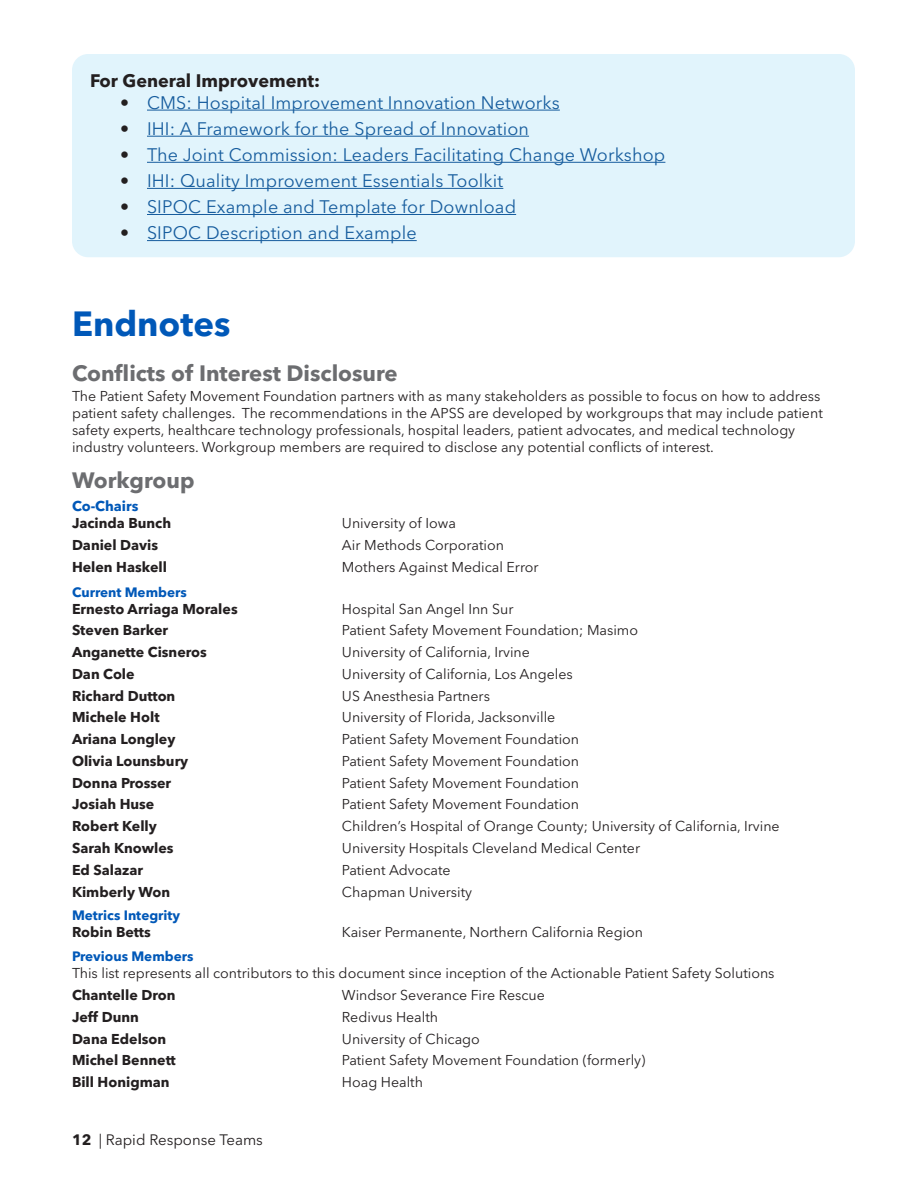
<style>
.page{position:relative;width:918px;height:1188px;background:#fff}
.page>*{position:absolute;margin:0;border:0;box-sizing:border-box;transform-origin:0 0}
.Body_text{font:700 34.65px "Avenir Next LT Pro";color:#0058b8}
.Heading_2{font:700 22.05px "Avenir Next LT Pro";color:#6c6d70}
.t1{font:18px "Avenir Next LT Pro";letter-spacing:.01em;color:#175d9e}
.Resources_Subhead{font:700 18px "Avenir Next LT Pro";color:#231f20}
.t2{font:15px "Avenir Next LT Pro";color:#231f20}
.Workgroup{font:14.25px "Avenir Next LT Pro";color:#231f20}
.Endnotes{font:14.25px/17.1px "Avenir Next LT Pro";color:#231f20}
.Workgroup-2{font:700 14.25px "Avenir Next LT Pro";color:#231f20}
.Workgroup_Subheader{font:700 14.25px "Avenir Next LT Pro";color:#0058b8}
.Workgroup_Subheader-2{font:700 13.5px "Avenir Next LT Pro";color:#0058b8}
.s1{color:#231f20}
.s2{font-weight:700}
</style>
<div class="page">
<div style="left:72px;top:54px;width:783px;height:203px;background:#e1f4fc;border-radius:16px"></div>
<hr style="left:147px;top:110px;width:413px;height:1px;background:#175d9e">
<hr style="left:147px;top:136px;width:382px;height:1px;background:#175d9e">
<hr style="left:147px;top:162px;width:518px;height:1px;background:#175d9e">
<hr style="left:147px;top:188px;width:356px;height:1px;background:#175d9e">
<hr style="left:147px;top:214px;width:369px;height:1px;background:#175d9e">
<hr style="left:147px;top:240px;width:270px;height:1px;background:#175d9e">
<p class="Resources_Subhead" style="left:90px;top:70px;width:232px">For General Improvement:</p>
<p class="t1" style="left:120px;top:92px;width:441px"><span class="s1">•</span> CMS: Hospital Improvement Innovation Networks</p>
<p class="t1" style="left:120px;top:118px;width:411px"><span class="s1">•</span> IHI: A Framework for the Spread of Innovation</p>
<p class="t1" style="left:120px;top:144px;width:547px"><span class="s1">•</span> The Joint Commission: Leaders Facilitating Change Workshop</p>
<p class="t1" style="left:120px;top:170px;width:385px"><span class="s1">•</span> IHI: Quality Improvement Essentials Toolkit</p>
<p class="t1" style="left:120px;top:196px;width:398px"><span class="s1">•</span> SIPOC Example and Template for Download</p>
<p class="t1" style="left:120px;top:222px;width:298px"><span class="s1">•</span> SIPOC Description and Example</p>
<p class="Body_text" style="left:72px;top:303px;width:160px">Endnotes</p>
<p class="Heading_2" style="left:72px;top:360px;width:327px">Conflicts of Interest Disclosure</p>
<p class="Endnotes" style="left:72px;top:388px;width:752px">The Patient Safety Movement Foundation partners with as many stakeholders as possible to focus on how to address patient safety challenges. The recommendations in the APSS are developed by workgroups that may include patient safety experts, healthcare technology professionals, hospital leaders, patient advocates, and medical technology industry volunteers. Workgroup members are required to disclose any potential conflicts of interest.</p>
<p class="Heading_2" style="left:72px;top:467px;width:124px">Workgroup</p>
<p class="Workgroup_Subheader" style="left:72px;top:498px;width:68px">Co-Chairs</p>
<p class="Workgroup-2" style="left:72px;top:515px;width:101px">Jacinda Bunch</p>
<p class="Workgroup" style="left:342px;top:515px;width:116px">University of Iowa</p>
<p class="Workgroup-2" style="left:72px;top:536px;width:88px">Daniel Davis</p>
<p class="Workgroup" style="left:342px;top:537px;width:163px">Air Methods Corporation</p>
<p class="Workgroup-2" style="left:72px;top:558px;width:96px">Helen Haskell</p>
<p class="Workgroup" style="left:342px;top:558px;width:198px">Mothers Against Medical Error</p>
<p class="Workgroup_Subheader-2" style="left:72px;top:584px;width:116px">Current Members</p>
<p class="Workgroup-2" style="left:72px;top:600px;width:167px">Ernesto Arriaga Morales</p>
<p class="Workgroup" style="left:342px;top:600px;width:173px">Hospital San Angel Inn Sur</p>
<p class="Workgroup-2" style="left:72px;top:622px;width:98px">Steven Barker</p>
<p class="Workgroup" style="left:342px;top:622px;width:298px">Patient Safety Movement Foundation; Masimo</p>
<p class="Workgroup-2" style="left:72px;top:643px;width:136px">Anganette Cisneros</p>
<p class="Workgroup" style="left:342px;top:644px;width:189px">University of California, Irvine</p>
<p class="Workgroup-2" style="left:72px;top:665px;width:64px">Dan Cole</p>
<p class="Workgroup" style="left:342px;top:665px;width:232px">University of California, Los Angeles</p>
<p class="Workgroup-2" style="left:72px;top:687px;width:105px">Richard Dutton</p>
<p class="Workgroup" style="left:342px;top:687px;width:149px">US Anesthesia Partners</p>
<p class="Workgroup-2" style="left:72px;top:709px;width:89px">Michele Holt</p>
<p class="Workgroup" style="left:342px;top:709px;width:215px">University of Florida, Jacksonville</p>
<p class="Workgroup-2" style="left:72px;top:731px;width:105px">Ariana Longley</p>
<p class="Workgroup" style="left:342px;top:731px;width:239px">Patient Safety Movement Foundation</p>
<p class="Workgroup-2" style="left:72px;top:752px;width:118px">Olivia Lounsbury</p>
<p class="Workgroup" style="left:342px;top:753px;width:239px">Patient Safety Movement Foundation</p>
<p class="Workgroup-2" style="left:72px;top:774px;width:101px">Donna Prosser</p>
<p class="Workgroup" style="left:342px;top:774px;width:239px">Patient Safety Movement Foundation</p>
<p class="Workgroup-2" style="left:72px;top:796px;width:84px">Josiah Huse</p>
<p class="Workgroup" style="left:342px;top:796px;width:239px">Patient Safety Movement Foundation</p>
<p class="Workgroup-2" style="left:72px;top:818px;width:86px">Robert Kelly</p>
<p class="Workgroup" style="left:342px;top:818px;width:439px">Children’s Hospital of Orange County; University of California, Irvine</p>
<p class="Workgroup-2" style="left:72px;top:839px;width:103px">Sarah Knowles</p>
<p class="Workgroup" style="left:342px;top:840px;width:300px">University Hospitals Cleveland Medical Center</p>
<p class="Workgroup-2" style="left:72px;top:861px;width:73px">Ed Salazar</p>
<p class="Workgroup" style="left:342px;top:861px;width:110px">Patient Advocate</p>
<p class="Workgroup-2" style="left:72px;top:883px;width:100px">Kimberly Won</p>
<p class="Workgroup" style="left:342px;top:883px;width:132px">Chapman University</p>
<p class="Workgroup_Subheader-2" style="left:72px;top:907px;width:110px">Metrics Integrity</p>
<p class="Workgroup-2" style="left:72px;top:924px;width:80px">Robin Betts</p>
<p class="Workgroup" style="left:342px;top:924px;width:303px">Kaiser Permanente, Northern California Region</p>
<p class="Workgroup_Subheader-2" style="left:72px;top:948px;width:123px">Previous Members</p>
<p class="Workgroup" style="left:72px;top:965px;width:704px">This list represents all contributors to this document since inception of the Actionable Patient Safety Solutions</p>
<p class="Workgroup-2" style="left:72px;top:986px;width:105px">Chantelle Dron</p>
<p class="Workgroup" style="left:342px;top:987px;width:204px">Windsor Severance Fire Rescue</p>
<p class="Workgroup-2" style="left:72px;top:1008px;width:68px">Jeff Dunn</p>
<p class="Workgroup" style="left:342px;top:1008px;width:98px">Redivus Health</p>
<p class="Workgroup-2" style="left:72px;top:1030px;width:96px">Dana Edelson</p>
<p class="Workgroup" style="left:342px;top:1030px;width:139px">University of Chicago</p>
<p class="Workgroup-2" style="left:72px;top:1052px;width:105px">Michel Bennett</p>
<p class="Workgroup" style="left:342px;top:1052px;width:305px">Patient Safety Movement Foundation (formerly)</p>
<p class="Workgroup-2" style="left:72px;top:1073px;width:99px">Bill Honigman</p>
<p class="Workgroup" style="left:342px;top:1074px;width:83px">Hoag Health</p>
<p class="t2" style="left:72px;top:1131px;width:192px"><span class="s2">12</span> | Rapid Response Teams</p>
</div>
